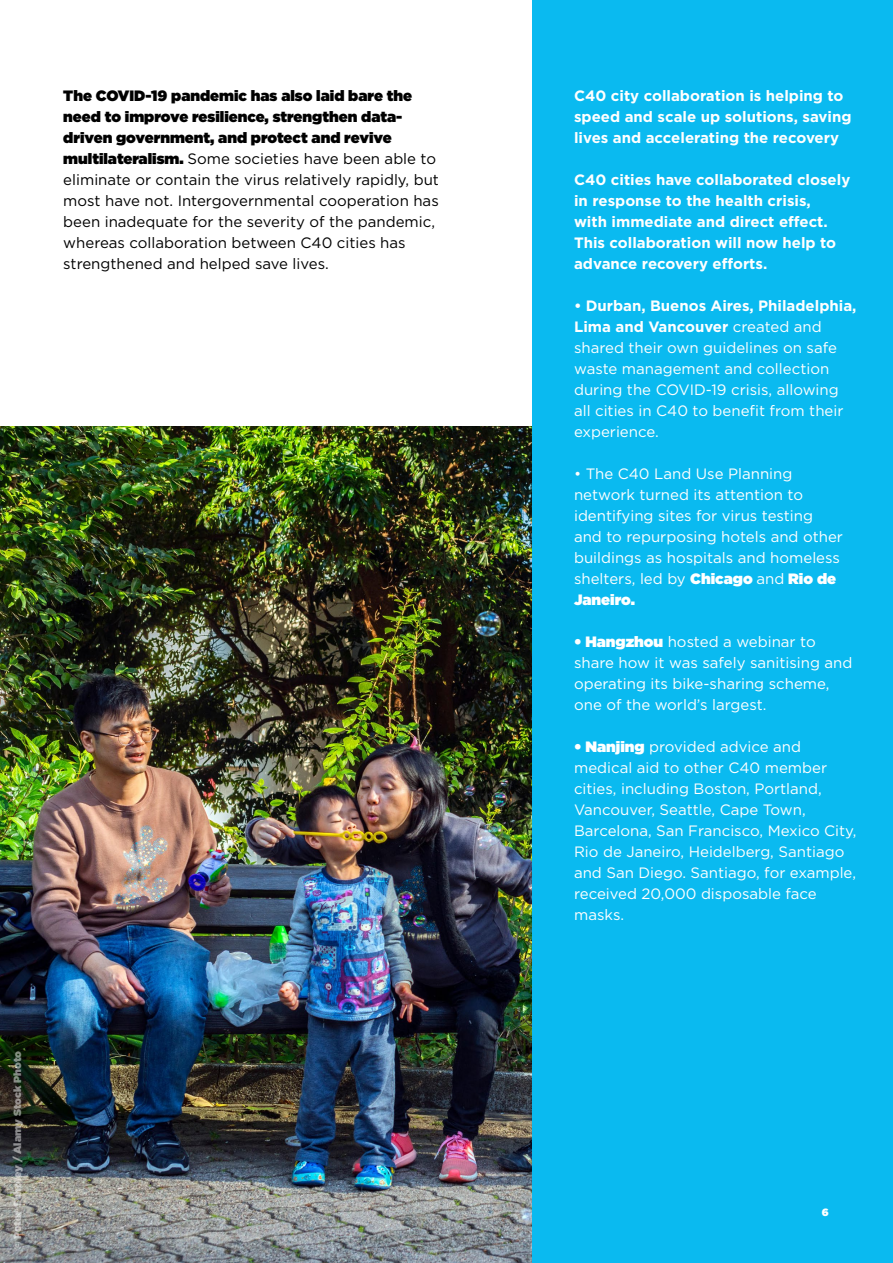
<style>
.page{position:relative;width:893px;height:1263px;background:#fff}
.page>*{position:absolute;margin:0;border:0;box-sizing:border-box;transform-origin:0 0}
.t1{font:15px/21px "Gotham";color:#fff}
.t2{font:15px/21px "Gotham";color:#000}
.t3{font:700 15px/21px "Gotham";color:#fff}
.t4{font:900 10.5px "Gotham";color:#fff}
.s1{font-weight:900}
.s2{font-weight:700}
</style>
<div class="page">
<img style="left:0;top:426px;width:532px;height:837px">
<div style="left:532px;top:0;width:361px;height:1263px;background:#0abaf0"></div>
<p class="t2" style="left:63px;top:84px;width:377px"><span class="s1">The COVID-19 pandemic has also laid bare the need to improve resilience, strengthen data&shy;driven government, and protect and revive multilateralism.</span> Some societies have been able to eliminate or contain the virus relatively rapidly, but most have not. Intergovernmental cooperation has been inadequate for the severity of the pandemic, whereas collaboration between C40 cities has strengthened and helped save lives.</p>
<p class="t3" style="left:574px;top:85px;width:279px">C40 city collaboration is helping to speed and scale up solutions, saving lives and accelerating the recovery</p>
<p class="t3" style="left:574px;top:169px;width:278px">C40 cities have collaborated closely in response to the health crisis,<br>with immediate and direct effect.<br>This collaboration will now help to advance recovery efforts.</p>
<p class="t1" style="left:574px;top:294px;width:284px"><span class="s2">• Durban, Buenos Aires, Philadelphia,<br>Lima and Vancouver</span> created and shared their own guidelines on safe waste management and collection during the COVID-19 crisis, allowing all cities in C40 to benefit from their experience.</p>
<p class="t1" style="left:574px;top:462px;width:270px">• The C40 Land Use Planning network turned its attention to identifying sites for virus testing and to repurposing hotels and other buildings as hospitals and homeless shelters, led by <span class="s1">Chicago</span> and <span class="s1">Rio de<br>Janeiro.</span></p>
<p class="t1" style="left:574px;top:630px;width:280px"><span class="s1">• Hangzhou</span> hosted a webinar to share how it was safely sanitising and operating its bike-sharing scheme, one of the world’s largest.</p>
<p class="t1" style="left:574px;top:735px;width:284px"><span class="s1">• Nanjing</span> provided advice and medical aid to other C40 member cities, including Boston, Portland,<br>Vancouver, Seattle, Cape Town,<br>Barcelona, San Francisco, Mexico City,<br>Rio de Janeiro, Heidelberg, Santiago and San Diego. Santiago, for example, received 20,000 disposable face masks.</p>
<p class="t4" style="left:10px;top:1250px;width:201px;rotate:-90deg">© Peter Scholey / Alamy Stock Photo</p>
<p class="t4" style="left:822px;top:1205px;width:8px">6</p>
</div>
